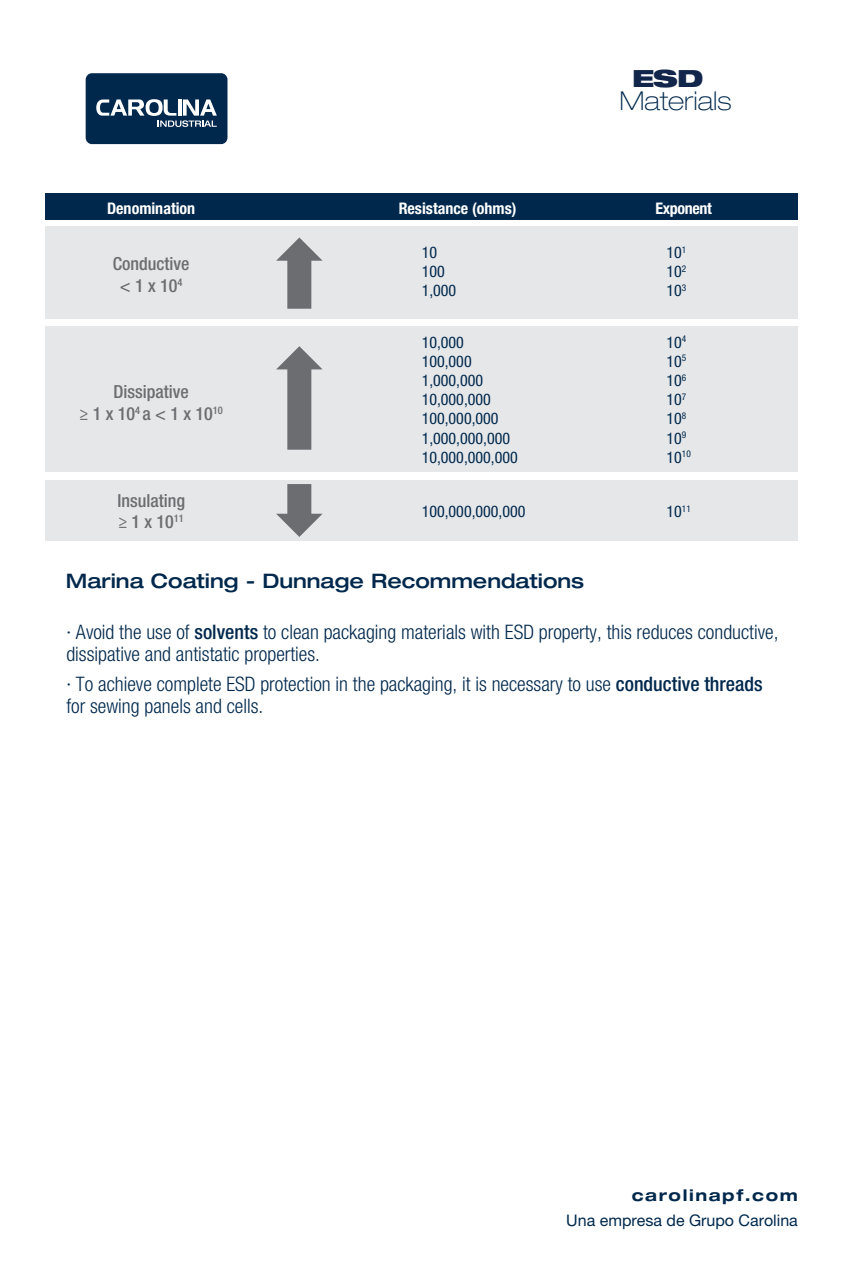
<style>
.page{position:relative;width:851px;height:1276px;background:#fff}
.page>*{position:absolute;margin:0;border:0;box-sizing:border-box;transform-origin:0 0}
.t1{font:100 expanded 26px "Helvetica Neue LT Std";color:#00284c}
.t2{font:900 expanded 23.6px "Helvetica Neue LT Std";color:#11264a;scale:1.09 1}
.t3{font:300 condensed 20px/22px "Helvetica Neue LT Std";color:#00284c}
.t4{font:500 expanded 20px "Helvetica Neue LT Std";color:#00284c}
.t5{font:500 condensed 18px/21.6px "Helvetica Neue LT Std";color:#6c6d70;text-align:center}
.t6{font:condensed 16px/19.2px "Helvetica Neue LT Std";color:#00284c}
.t7{font:700 condensed 16px "Helvetica Neue LT Std";color:#fff}
.t8{font:16px "Helvetica Neue LT Std";color:#00284c}
.t9{font:700 expanded 16px "Helvetica Neue LT Std";letter-spacing:.1em;color:#00284c}
.t10{font:700 condensed 16px "Helvetica Neue LT Std";letter-spacing:-.025em;color:#fff}
.s1{font-weight:500}
</style>
<div class="page">
<div style="left:46px;top:193px;width:751px;height:27px;background:#00284c"></div>
<div style="left:46px;top:226px;width:751px;height:92px;background:#e6e7e9"></div>
<div style="left:46px;top:326px;width:751px;height:146px;background:#e6e7e9"></div>
<div style="left:46px;top:480px;width:751px;height:61px;background:#e6e7e9"></div>
<svg style="left:276px;top:237px;width:46px;height:72px"></svg>
<svg style="left:276px;top:346px;width:46px;height:104px"></svg>
<svg style="left:276px;top:484px;width:46px;height:53px"></svg>
<div style="left:86px;top:73px;width:141px;height:71px;background:#00284c;border-radius:6px"></div>
<svg style="left:96px;top:99px;width:121px;height:28px"></svg>
<p class="t2" style="left:632px;top:63px;width:67px">ESD</p>
<h1 class="t1" style="left:619px;top:85px;width:113px">Materials</h1>
<p class="t7" style="left:107px;top:199px;width:90px">Denomination</p>
<p class="t7" style="left:398px;top:199px;width:119px">Resistance (ohms)</p>
<p class="t10" style="left:655px;top:199px;width:58px">Exponent</p>
<p class="t5" style="left:113px;top:253px;width:78px">Conductive &lt; 1 x 10<sup>4</sup></p>
<p class="t5" style="left:80px;top:380px;width:145px">Dissipative<br>≥ 1 x 10<sup>4</sup> a &lt; 1 x 10<sup>10</sup></p>
<p class="t5" style="left:117px;top:489px;width:69px;text-align:left">Insulating ≥ 1 x 10<sup>11</sup></p>
<p class="t6" style="left:421px;top:242px;width:36px">10<br>100<br>1,000</p>
<p class="t6" style="left:421px;top:332px;width:97px">10,000<br>100,000<br>1,000,000<br>10,000,000<br>100,000,000<br>1,000,000,000<br>10,000,000,000</p>
<p class="t6" style="left:666px;top:242px;width:21px;text-align:justify">10<sup>1<br></sup>10<sup>2<br></sup>10<sup>3</sup></p>
<p class="t6" style="left:666px;top:332px;width:26px">10<sup>4<br></sup>10<sup>5<br></sup>10<sup>6<br></sup>10<sup>7<br></sup>10<sup>8<br></sup>10<sup>9<br></sup>10<sup>10</sup></p>
<p class="t6" style="left:421px;top:501px;width:105px">100,000,000,000</p>
<p class="t6" style="left:666px;top:501px;width:26px">10<sup>11</sup></p>
<p class="t4" style="left:66px;top:568px;width:519px">Marina Coating - Dunnage Recommendations</p>
<p class="t3" style="left:66px;top:621px;width:713px">∙ Avoid the use of <span class="s1">solvents</span> to clean packaging materials with ESD property, this reduces conductive, dissipative and antistatic properties.</p>
<p class="t3" style="left:66px;top:673px;width:697px">∙ To achieve complete ESD protection in the packaging, it is necessary to use <span class="s1">conductive threads </span>for sewing panels and cells.</p>
<p class="t9" style="left:631px;top:1185px;width:168px">carolinapf.com</p>
<p class="t8" style="left:566px;top:1210px;width:233px">Una empresa de Grupo Carolina</p>
</div>
